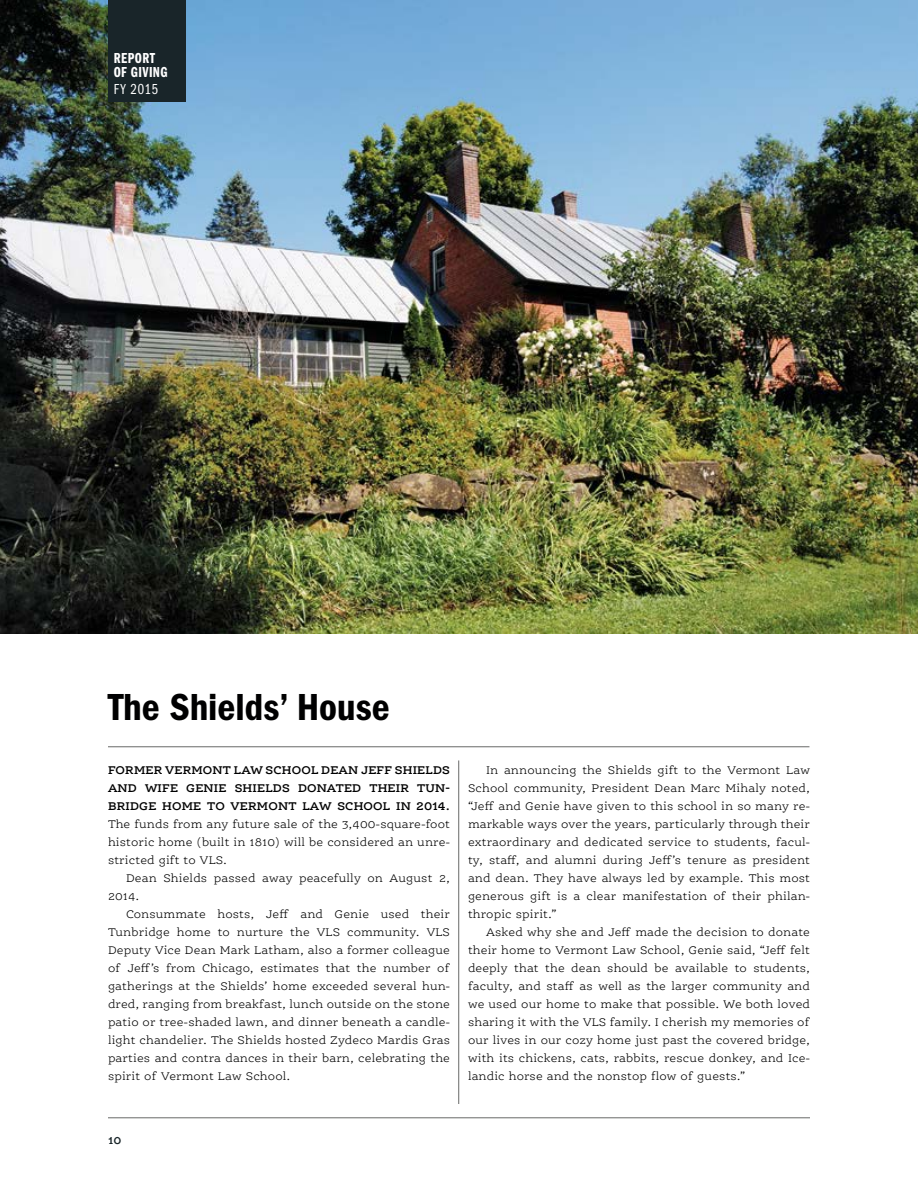
<style>
.page{position:relative;width:918px;height:1188px;background:#fff}
.page>*{position:absolute;margin:0;border:0;box-sizing:border-box;transform-origin:0 0}
.BODY_COPY{font:600 condensed 39px "Franklin Gothic";color:#000001}
.t1{font:15px/13.5px "Franklin Gothic Demi Cmpr";letter-spacing:.03em;color:#fff}
.t2{font:15px "Franklin Gothic Book Cmpr";letter-spacing:.05em;color:#fff}
.BODY_COPY-2{font:300 12px/18px "Ernestine OT";letter-spacing:.01em;color:#000001;text-align:justify}
.t3{font:600 12px "Ernestine OT";color:#192529}
.s1{font-weight:600}
</style>
<div class="page">
<hr style="left:108px;top:1118px;width:702px;height:1px;background:#686968">
<hr style="left:458px;top:760px;width:1px;height:344px;background:#686968">
<img style="left:0;top:0;width:918px;height:634px">
<hr style="left:108px;top:746px;width:701px;height:1px;background:#686968">
<div style="left:108px;top:0;width:77px;height:102px;background:#192529"></div>
<p class="t1" style="left:114px;top:52px;width:55px">REPORT<br>OF GIVING</p>
<p class="t2" style="left:114px;top:81px;width:46px">FY 2015</p>
<p class="BODY_COPY" style="left:108px;top:685px;width:283px">The Shields’ House</p>
<p class="BODY_COPY-2" style="left:108px;top:761px;width:344px"><span class="s1">FORMER VERMONT LAW SCHOOL DEAN JEFF SHIELDS AND WIFE GENIE SHIELDS DONATED THEIR TUN-BRIDGE HOME TO VERMONT LAW SCHOOL IN 2014.<br></span>The funds from any future sale of the 3,400-square-foot historic home (built in 1810) will be considered an unre&shy;stricted gift to VLS.</p>
<p class="BODY_COPY-2" style="left:108px;top:869px;width:344px;text-indent:18px">Dean Shields passed away peacefully on August 2,<br>2014.</p>
<p class="BODY_COPY-2" style="left:108px;top:905px;width:344px;text-indent:18px">Consummate hosts, Jeff and Genie used their Tunbridge home to nurture the VLS community. VLS Deputy Vice Dean Mark Latham, also a former colleague of Jeff’s from Chicago, estimates that the number of gatherings at the Shields’ home exceeded several hun&shy;dred, ranging from breakfast, lunch outside on the stone patio or tree-shaded lawn, and dinner beneath a candle&shy;light chandelier. The Shields hosted Zydeco Mardis Gras parties and contra dances in their barn, celebrating the spirit of Vermont Law School.</p>
<p class="BODY_COPY-2" style="left:468px;top:761px;width:344px;text-indent:18px">In announcing the Shields gift to the Vermont Law School community, President Dean Marc Mihaly noted, “Jeff and Genie have given to this school in so many re&shy;markable ways over the years, particularly through their extraordinary and dedicated service to students, facul&shy;ty, staff, and alumni during Jeff’s tenure as president and dean. They have always led by example. This most generous gift is a clear manifestation of their philan&shy;thropic spirit.”</p>
<p class="BODY_COPY-2" style="left:468px;top:923px;width:344px;text-indent:18px">Asked why she and Jeff made the decision to donate their home to Vermont Law School, Genie said, “Jeff felt deeply that the dean should be available to students, faculty, and staff as well as the larger community and we used our home to make that possible. We both loved sharing it with the VLS family. I cherish my memories of our lives in our cozy home just past the covered bridge, with its chickens, cats, rabbits, rescue donkey, and Ice&shy;landic horse and the nonstop flow of guests.”</p>
<p class="t3" style="left:108px;top:1134px;width:15px">10</p>
</div>
